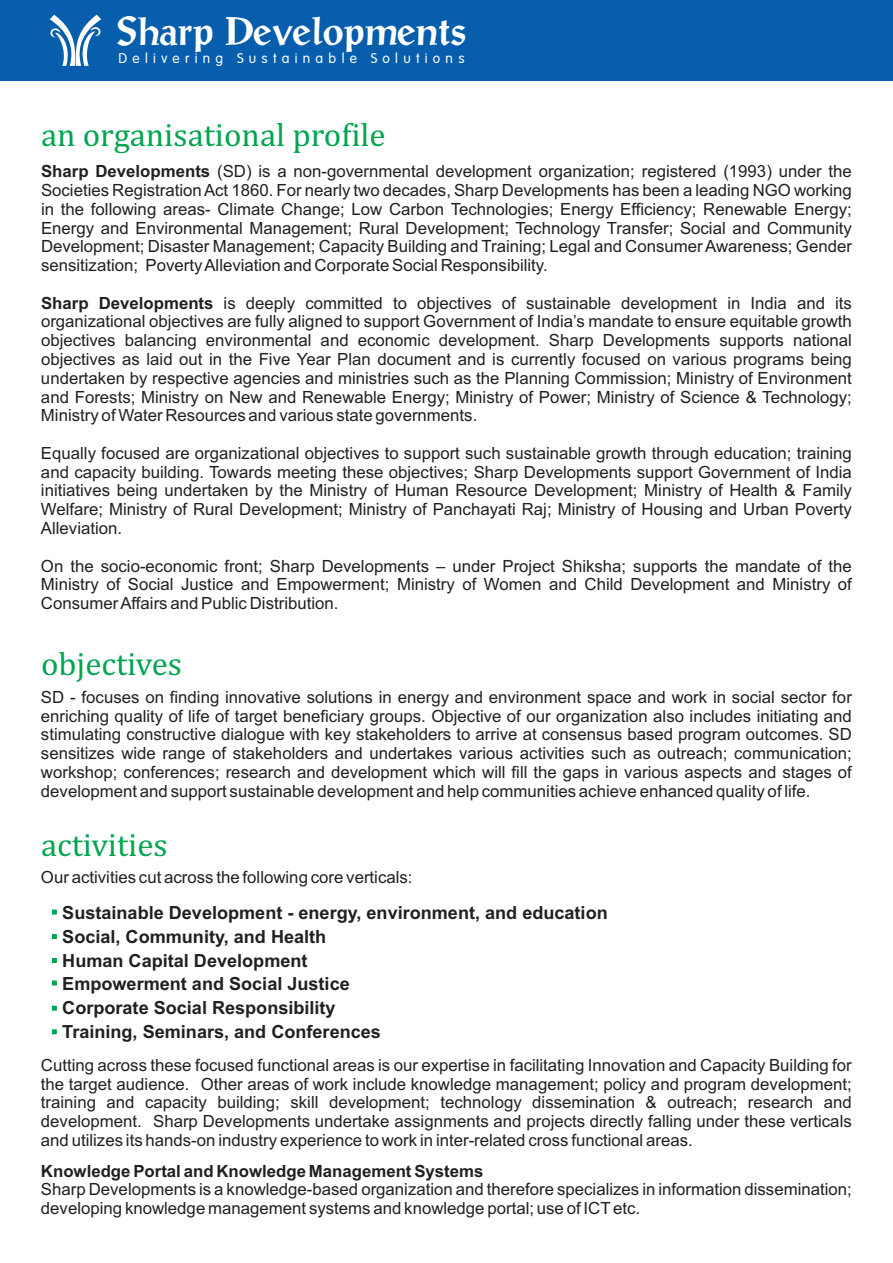
<style>
.page{position:relative;width:893px;height:1263px;background:#fff}
.page>*{position:absolute;margin:0;border:0;box-sizing:border-box;transform-origin:0 0}
.t1{font:700 37.35px "Post Antiqua";color:#fff}
.t2{font:33px "Cambria";color:#00a54f}
.t3{font:700 18.15px/23.9px "Arial";color:#231f20}
.t4{font:16.8px/18.8px "Arial";color:#231f20;text-align:justify}
.t5{font:700 16.8px "Arial";color:#231f20}
.t6{font:13.8px "Arial Rounded";letter-spacing:.385em;color:#fff}
.s1{font-weight:700}
</style>
<div class="page">
<div style="left:0;top:0;width:893px;height:81px;background:#075ead"></div>
<svg style="left:50px;top:15px;width:51px;height:51px"></svg>
<svg style="left:51px;top:909px;width:7px;height:6px"></svg>
<div style="left:51px;top:933px;width:7px;height:7px;background:#00a54f;border:1px solid #fff"></div>
<div style="left:51px;top:957px;width:7px;height:7px;background:#00a54f;border:1px solid #fff"></div>
<svg style="left:51px;top:980px;width:7px;height:6px"></svg>
<svg style="left:51px;top:1005px;width:7px;height:6px"></svg>
<svg style="left:51px;top:1029px;width:7px;height:6px"></svg>
<h1 class="t1" style="left:118px;top:16px;width:350px">Sharp Developments</h1>
<p class="t6" style="left:119px;top:52px;width:347px">Delivering Sustainable Solutions</p>
<h2 class="t2" style="left:41px;top:120px;width:346px">an organisational profile</h2>
<p class="t4" style="left:41px;top:164px;width:812px"><span class="s1">Sharp Developments</span> (SD) is a non-governmental development organization; registered (1993) under the Societies Registration Act 1860. For nearly two decades, Sharp Developments has been a leading NGO working in the following areas- Climate Change; Low Carbon Technologies; Energy Efficiency; Renewable Energy; Energy and Environmental Management; Rural Development; Technology Transfer; Social and Community Development; Disaster Management; Capacity Building and Training; Legal and Consumer Awareness; Gender sensitization; Poverty Alleviation and Corporate Social Responsibility.</p>
<p class="t4" style="left:41px;top:295px;width:812px"><span class="s1">Sharp Developments</span> is deeply committed to objectives of sustainable development in India and its organizational objectives are fully aligned to support Government of India’s mandate to ensure equitable growth objectives balancing environmental and economic development. Sharp Developments supports national objectives as laid out in the Five Year Plan document and is currently focused on various programs being undertaken by respective agencies and ministries such as the Planning Commission; Ministry of Environment and Forests; Ministry on New and Renewable Energy; Ministry of Power; Ministry of Science &amp; Technology; Ministry of Water Resources and various state governments.</p>
<p class="t4" style="left:41px;top:445px;width:812px">Equally focused are organizational objectives to support such sustainable growth through education; training and capacity building. Towards meeting these objectives; Sharp Developments support Government of India initiatives being undertaken by the Ministry of Human Resource Development; Ministry of Health &amp; Family Welfare; Ministry of Rural Development; Ministry of Panchayati Raj; Ministry of Housing and Urban Poverty Alleviation.</p>
<p class="t4" style="left:41px;top:558px;width:812px">On the socio-economic front; Sharp Developments – under Project Shiksha; supports the mandate of the Ministry of Social Justice and Empowerment; Ministry of Women and Child Development and Ministry of Consumer Affairs and Public Distribution.</p>
<h2 class="t2" style="left:41px;top:650px;width:142px">objectives</h2>
<p class="t4" style="left:41px;top:689px;width:812px">SD - focuses on finding innovative solutions in energy and environment space and work in social sector for enriching quality of life of target beneficiary groups. Objective of our organization also includes initiating and stimulating constructive dialogue with key stakeholders to arrive at consensus based program outcomes. SD sensitizes wide range of stakeholders and undertakes various activities such as outreach; communication; workshop; conferences; research and development which will fill the gaps in various aspects and stages of development and support sustainable development and help communities achieve enhanced quality of life.</p>
<h2 class="t2" style="left:41px;top:830px;width:128px">activities</h2>
<p class="t4" style="left:41px;top:869px;width:373px">Our activities cut across the following core verticals:</p>
<p class="t3" style="left:62px;top:902px;width:547px">Sustainable Development - energy, environment, and education Social, Community, and Health<br>Human Capital Development<br>Empowerment and Social Justice<br>Corporate Social Responsibility<br>Training, Seminars, and Conferences</p>
<p class="t4" style="left:41px;top:1057px;width:812px">Cutting across these focused functional areas is our expertise in facilitating Innovation and Capacity Building for the target audience. Other areas of work include knowledge management; policy and program development; training and capacity building; skill development; technology dissemination &amp; outreach; research and development. Sharp Developments undertake assignments and projects directly falling under these verticals and utilizes its hands-on industry experience to work in inter-related cross functional areas.</p>
<p class="t5" style="left:41px;top:1164px;width:444px">Knowledge Portal and Knowledge Management Systems</p>
<p class="t4" style="left:41px;top:1181px;width:812px">Sharp Developments is a knowledge-based organization and therefore specializes in information dissemination; developing knowledge management systems and knowledge portal; use of ICTetc.</p>
</div>
